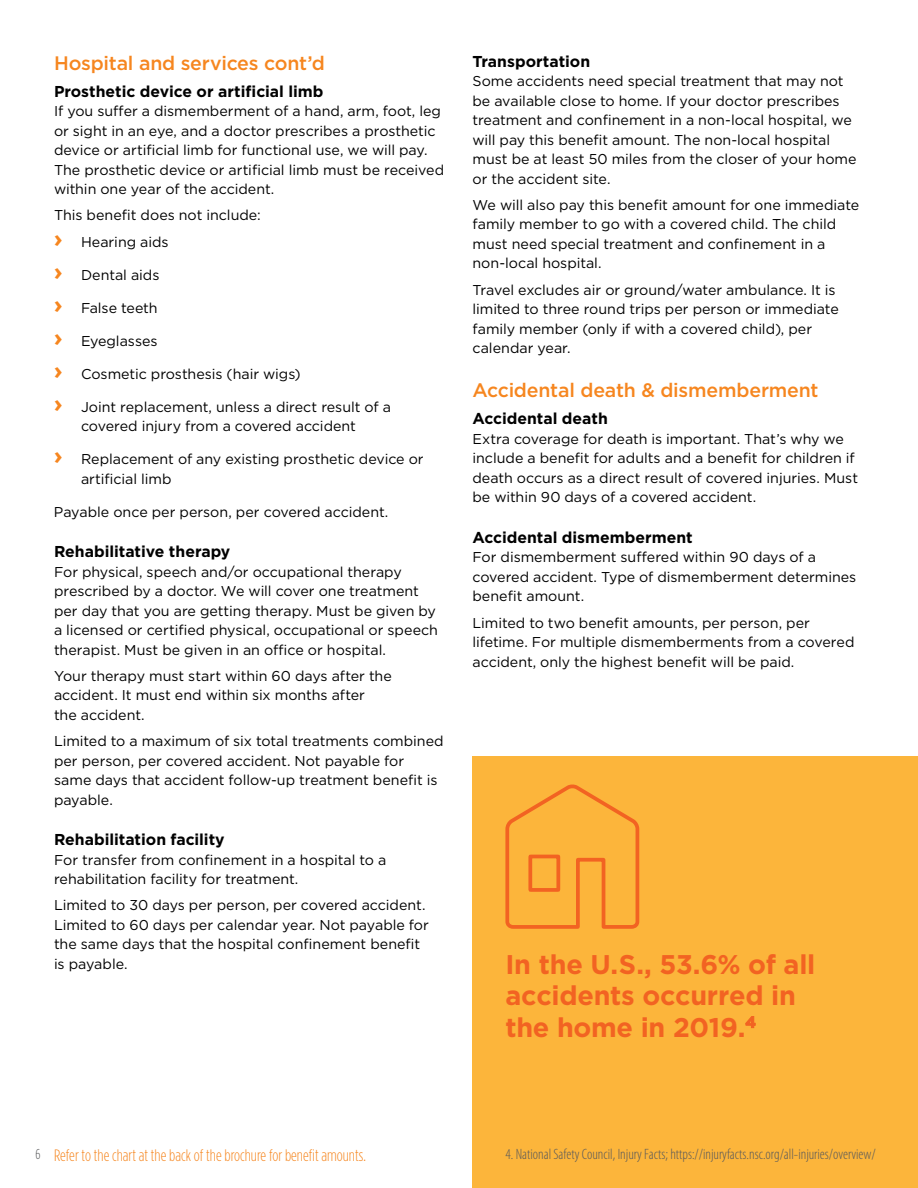
<style>
.page{position:relative;width:918px;height:1188px;background:#fff}
.page>*{position:absolute;margin:0;border:0;box-sizing:border-box;transform-origin:0 0}
.t1{font:700 27px/31.5px "Gotham";letter-spacing:-.01em;color:#f26322}
.t2{font:500 19.5px "Gotham";letter-spacing:-.01em;color:#f6861f}
.t3{font:300 16.5px "Gotham Condensed";color:#f6861f}
.t4{font:700 15.75px "Gotham";color:#000}
.t5{font:300 condensed 15px "Myriad Pro";color:#58595b}
.t6{font:14.25px/19.5px "Gotham";color:#000}
.s1{font-weight:700;font-size:24px;color:#f6861f}
.s2{font-size:14.25px;color:#58595b}
</style>
<div class="page">
<div style="left:472px;top:756px;width:446px;height:432px;background:#fcb53b"></div>
<svg style="left:505px;top:784px;width:135px;height:145px"></svg>
<h2 class="t2" style="left:54px;top:50px;width:273px">Hospital and services cont’d</h2>
<p class="t4" style="left:54px;top:81px;width:271px">Prosthetic device or artificial limb</p>
<p class="t6" style="left:54px;top:101px;width:392px">If you suffer a dismemberment of a hand, arm, foot, leg or sight in an eye, and a doctor prescribes a prosthetic device or artificial limb for functional use, we will pay.<br>The prosthetic device or artificial limb must be received within one year of the accident.</p>
<p class="t6" style="left:54px;top:202px;width:208px;line-height:26.2px">This benefit does not include: <span class="s1">›</span> Hearing aids</p>
<p class="t6" style="left:54px;top:265px;width:107px"><span class="s1">›</span> Dental aids</p>
<p class="t6" style="left:54px;top:298px;width:105px"><span class="s1">›</span> False teeth</p>
<p class="t6" style="left:54px;top:331px;width:105px"><span class="s1">›</span> Eyeglasses</p>
<p class="t6" style="left:54px;top:364px;width:248px"><span class="s1">›</span> Cosmetic prosthesis (hair wigs)</p>
<p class="t6" style="left:54px;top:397px;width:338px;text-align:center"><span class="s1">›</span> Joint replacement, unless a direct result of a covered injury from a covered accident</p>
<p class="t6" style="left:81px;top:449px;width:344px;text-indent:-27px"><span class="s1">›</span> Replacement of any existing prosthetic device or artificial limb</p>
<p class="t6" style="left:54px;top:502px;width:336px">Payable once per person, per covered accident.</p>
<p class="t4" style="left:54px;top:541px;width:178px">Rehabilitative therapy</p>
<p class="t6" style="left:54px;top:562px;width:386px">For physical, speech and/or occupational therapy prescribed by a doctor. We will cover one treatment per day that you are getting therapy. Must be given by a licensed or certified physical, occupational or speech therapist. Must be given in an office or hospital.</p>
<p class="t6" style="left:54px;top:666px;width:339px">Your therapy must start within 60 days after the accident. It must end within six months after<br>the accident.</p>
<p class="t6" style="left:54px;top:731px;width:391px">Limited to a maximum of six total treatments combined per person, per covered accident. Not payable for same days that accident follow-up treatment benefit is payable.</p>
<p class="t4" style="left:54px;top:829px;width:172px">Rehabilitation facility</p>
<p class="t6" style="left:54px;top:850px;width:334px">For transfer from confinement in a hospital to a rehabilitation facility for treatment.</p>
<p class="t6" style="left:54px;top:895px;width:376px">Limited to 30 days per person, per covered accident.<br>Limited to 60 days per calendar year. Not payable for the same days that the hospital confinement benefit is payable.</p>
<p class="t4" style="left:472px;top:51px;width:119px">Transportation</p>
<p class="t6" style="left:472px;top:71px;width:386px">Some accidents need special treatment that may not be available close to home. If your doctor prescribes treatment and confinement in a non-local hospital, we will pay this benefit amount. The non-local hospital must be at least 50 miles from the closer of your home or the accident site.</p>
<p class="t6" style="left:472px;top:195px;width:388px">We will also pay this benefit amount for one immediate family member to go with a covered child. The child must need special treatment and confinement in a non-local hospital.</p>
<p class="t6" style="left:472px;top:279px;width:368px">Travel excludes air or ground/water ambulance. It is limited to three round trips per person or immediate family member (only if with a covered child), per calendar year.</p>
<h2 class="t2" style="left:472px;top:378px;width:348px">Accidental death &amp; dismemberment</h2>
<p class="t4" style="left:472px;top:408px;width:137px">Accidental death</p>
<p class="t6" style="left:472px;top:429px;width:387px">Extra coverage for death is important. That’s why we include a benefit for adults and a benefit for children if death occurs as a direct result of covered injuries. Must be within 90 days of a covered accident.</p>
<p class="t4" style="left:472px;top:527px;width:222px">Accidental dismemberment</p>
<p class="t6" style="left:472px;top:547px;width:385px">For dismemberment suffered within 90 days of a covered accident. Type of dismemberment determines benefit amount.</p>
<p class="t6" style="left:472px;top:612px;width:383px">Limited to two benefit amounts, per person, per lifetime. For multiple dismemberments from a covered accident, only the highest benefit will be paid.</p>
<h1 class="t1" style="left:505px;top:948px;width:311px">In the U.S., 53.6% of all accidents occurred in the home in 2019.<sup>4</sup></h1>
<p class="t3" style="left:36px;top:1146px;width:332px"><span class="s2">6</span> Refer to the chart at the back of the brochure for benefit amounts.</p>
<p class="t5" style="left:505px;top:1146px;width:372px">4. National Safety Council, Injury Facts; https://injuryfacts.nsc.org/all-injuries/overview/</p>
</div>
